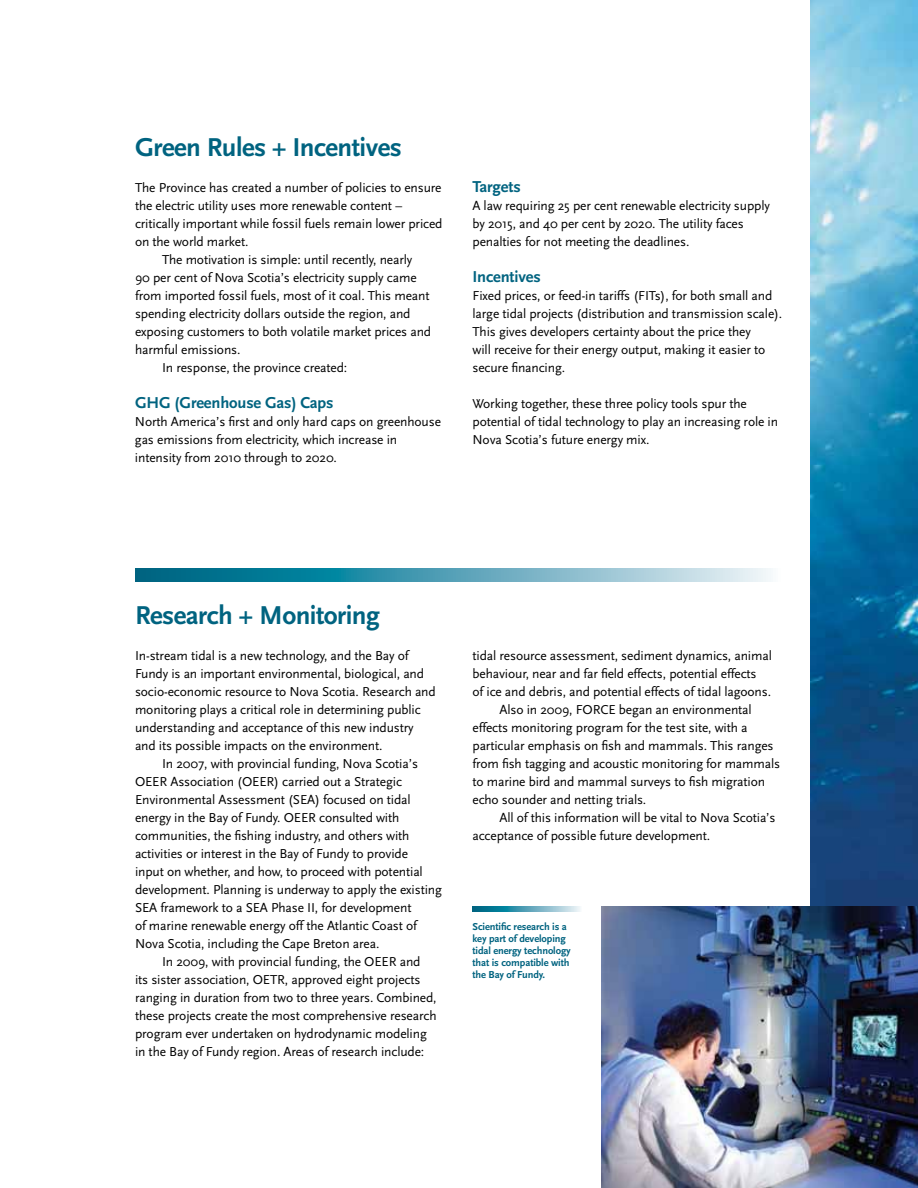
<style>
.page{position:relative;width:918px;height:1188px;background:#fff}
.page>*{position:absolute;margin:0;border:0;box-sizing:border-box;transform-origin:0 0}
.t1{font:700 27px "Scala Sans";letter-spacing:-.02em;color:#006380}
.t2{font:700 16.5px "Scala Sans";letter-spacing:-.01em;color:#006380}
.t3{font:13.5px/18px "Scala Sans";letter-spacing:-.01em;color:#000}
.t4{font:700 10.5px/12px "Scala Sans";letter-spacing:-.01em;color:#006380}
</style>
<div class="page">
<img style="left:810px;top:0;width:108px;height:906px">
<svg style="left:135px;top:568px;width:636px;height:14px;background:#5aa4b8"></svg>
<img style="left:602px;top:906px;width:316px;height:282px">
<svg style="left:472px;top:906px;width:108px;height:6px"></svg>
<h1 class="t1" style="left:135px;top:133px;width:268px">Green Rules + Incentives</h1>
<p class="t3" style="left:135px;top:179px;width:308px">The Province has created a number of policies to ensure</p>
<p class="t3" style="left:135px;top:197px;width:269px">the electric utility uses more renewable content –</p>
<p class="t3" style="left:135px;top:215px;width:309px">critically important while fossil fuels remain lower priced</p>
<p class="t3" style="left:135px;top:233px;width:115px">on the world market.</p>
<p class="t3" style="left:162px;top:251px;width:252px">The motivation is simple: until recently, nearly</p>
<p class="t3" style="left:135px;top:269px;width:283px">90 per cent of Nova Scotia’s electricity supply came</p>
<p class="t3" style="left:135px;top:287px;width:296px">from imported fossil fuels, most of it coal. This meant</p>
<p class="t3" style="left:135px;top:305px;width:277px">spending electricity dollars outside the region, and</p>
<p class="t3" style="left:135px;top:323px;width:298px">exposing customers to both volatile market prices and</p>
<p class="t3" style="left:135px;top:341px;width:107px">harmful emissions.</p>
<p class="t3" style="left:162px;top:359px;width:187px">In response, the province created:</p>
<p class="t2" style="left:135px;top:394px;width:200px">GHG (Greenhouse Gas) Caps</p>
<p class="t3" style="left:135px;top:413px;width:308px">North America’s first and only hard caps on greenhouse gas emissions from electricity, which increase in intensity from 2010 through to 2020.</p>
<p class="t2" style="left:472px;top:178px;width:50px">Targets</p>
<p class="t3" style="left:473px;top:197px;width:299px">A law requiring 25 per cent renewable electricity supply by 2015, and 40 per cent by 2020. The utility faces penalties for not meeting the deadlines.</p>
<p class="t2" style="left:472px;top:268px;width:70px">Incentives</p>
<p class="t3" style="left:473px;top:287px;width:311px">Fixed prices, or feed-in tariffs (FITs), for both small and large tidal projects (distribution and transmission scale).<br>This gives developers certainty about the price they<br>will receive for their energy output, making it easier to secure financing.</p>
<p class="t3" style="left:473px;top:395px;width:307px">Working together, these three policy tools spur the potential of tidal technology to play an increasing role in<br>Nova Scotia’s future energy mix.</p>
<h1 class="t1" style="left:135px;top:601px;width:246px">Research + Monitoring</h1>
<p class="t3" style="left:135px;top:647px;width:302px">In-stream tidal is a new technology, and the Bay of Fundy is an important environmental, biological, and socio-economic resource to Nova Scotia. Research and monitoring plays a critical role in determining public understanding and acceptance of this new industry and its possible impacts on the environment.</p>
<p class="t3" style="left:162px;top:755px;width:258px">In 2007, with provincial funding, Nova Scotia’s</p>
<p class="t3" style="left:135px;top:773px;width:269px">OEER Association (OEER) carried out a Strategic</p>
<p class="t3" style="left:135px;top:791px;width:277px">Environmental Assessment (SEA) focused on tidal</p>
<p class="t3" style="left:135px;top:809px;width:266px">energy in the Bay of Fundy. OEER consulted with</p>
<p class="t3" style="left:135px;top:827px;width:276px">communities, the fishing industry, and others with</p>
<p class="t3" style="left:135px;top:845px;width:275px">activities or interest in the Bay of Fundy to provide</p>
<p class="t3" style="left:135px;top:863px;width:289px">input on whether, and how, to proceed with potential</p>
<p class="t3" style="left:135px;top:881px;width:308px">development. Planning is underway to apply the existing</p>
<p class="t3" style="left:135px;top:899px;width:278px">SEA framework to a SEA Phase II, for development</p>
<p class="t3" style="left:135px;top:917px;width:284px">of marine renewable energy off the Atlantic Coast of</p>
<p class="t3" style="left:135px;top:935px;width:246px">Nova Scotia, including the Cape Breton area.</p>
<p class="t3" style="left:162px;top:953px;width:260px">In 2009, with provincial funding, the OEER and</p>
<p class="t3" style="left:135px;top:971px;width:287px">its sister association, OETR, approved eight projects</p>
<p class="t3" style="left:135px;top:989px;width:303px">ranging in duration from two to three years. Combined,</p>
<p class="t3" style="left:135px;top:1007px;width:303px">these projects create the most comprehensive research</p>
<p class="t3" style="left:135px;top:1025px;width:293px">program ever undertaken on hydrodynamic modeling</p>
<p class="t3" style="left:135px;top:1043px;width:291px">in the Bay of Fundy region. Areas of research include:</p>
<p class="t3" style="left:472px;top:647px;width:301px">tidal resource assessment, sediment dynamics, animal</p>
<p class="t3" style="left:472px;top:665px;width:286px">behaviour, near and far field effects, potential effects</p>
<p class="t3" style="left:472px;top:683px;width:300px">of ice and debris, and potential effects of tidal lagoons.</p>
<p class="t3" style="left:500px;top:701px;width:254px">Also in 2009, FORCE began an environmental</p>
<p class="t3" style="left:472px;top:719px;width:277px">effects monitoring program for the test site, with a</p>
<p class="t3" style="left:472px;top:737px;width:303px">particular emphasis on fish and mammals. This ranges</p>
<p class="t3" style="left:472px;top:755px;width:309px">from fish tagging and acoustic monitoring for mammals</p>
<p class="t3" style="left:472px;top:773px;width:294px">to marine bird and mammal surveys to fish migration</p>
<p class="t3" style="left:472px;top:791px;width:175px">echo sounder and netting trials.</p>
<p class="t3" style="left:500px;top:809px;width:278px">All of this information will be vital to Nova Scotia’s</p>
<p class="t3" style="left:472px;top:827px;width:239px">acceptance of possible future development.</p>
<p class="t4" style="left:472px;top:921px;width:100px">Scientific research is a key part of developing tidal energy technology that is compatible with the Bay of Fundy.</p>
</div>
